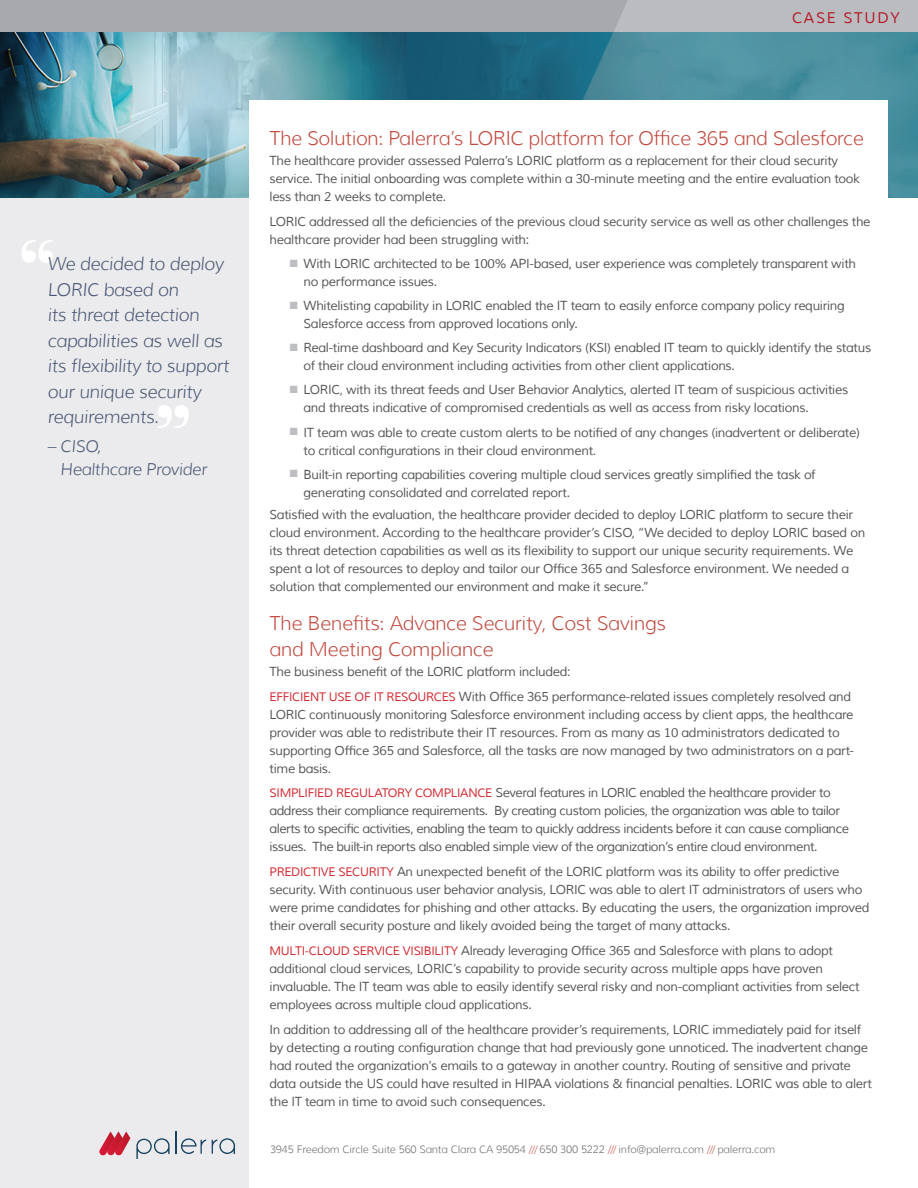
<style>
.page{position:relative;width:918px;height:1188px;background:#fff}
.page>*{position:absolute;margin:0;border:0;box-sizing:border-box;transform-origin:0 0}
.t1{font:300 19.5px/25.5px "Muli";letter-spacing:-.025em;color:#c14b40}
.t2{font:italic 300 18px/25.5px "Muli";letter-spacing:-.025em;color:#495874}
.t3{font:italic 300 16.5px/22.5px "Muli";letter-spacing:-.025em;color:#495874}
.t4{font:15px "Muli";letter-spacing:.11em;color:#b41725}
.t5{font:12.75px/18px "Muli";letter-spacing:-.025em;color:#545557}
.t6{font:300 10.5px "Muli";letter-spacing:-.015em;color:#6c6d70}
.s1{color:#bdbec1}
.s2{font-size:12px;color:#d1232a}
.s3{color:#c75f50}
</style>
<div class="page">
<div style="left:0;top:29px;width:252px;height:1159px;background:#ebebed"></div>
<div style="left:0;top:0;width:918px;height:46px;background:#bbbcbf"></div>
<div style="left:0;top:0;width:628px;height:32px;background:#a8a9ad"></div>
<img style="left:0;top:32px;width:918px;height:165px">
<div style="left:249px;top:100px;width:639px;height:1088px;background:#fff"></div>
<svg style="left:212px;top:1138px;width:23px;height:16px"></svg>
<svg style="left:136px;top:1131px;width:70px;height:28px"></svg>
<svg style="left:99px;top:1131px;width:31px;height:25px"></svg>
<svg style="left:22px;top:240px;width:31px;height:23px"></svg>
<svg style="left:158px;top:405px;width:31px;height:23px"></svg>
<p class="t4" style="left:792px;top:9px;width:109px">CASE STUDY</p>
<h2 class="t2" style="left:48px;top:251px;width:183px">We decided to deploy<br>LORIC based on<br>its threat detection capabilities as well as its flexibility to support our unique security requirements.</h2>
<p class="t3" style="left:60px;top:435px;width:148px;text-indent:-13px">– CISO,<br>Healthcare Provider</p>
<h1 class="t1" style="left:270px;top:126px;width:596px">The Solution: Palerra’s LORIC platform for Office 365 and Salesforce</h1>
<p class="t5" style="left:270px;top:152px;width:592px">The healthcare provider assessed Palerra’s LORIC platform as a replacement for their cloud security service. The initial onboarding was complete within a 30-minute meeting and the entire evaluation took less than 2 weeks to complete.</p>
<p class="t5" style="left:270px;top:213px;width:603px">LORIC addressed all the deficiencies of the previous cloud security service as well as other challenges the healthcare provider had been struggling with:</p>
<p class="t5" style="left:304px;top:255px;width:554px;text-indent:-14px"><span class="s1">■</span> With LORIC architected to be 100% API-based, user experience was completely transparent with no performance issues.</p>
<p class="t5" style="left:304px;top:297px;width:543px;text-indent:-14px"><span class="s1">■</span> Whitelisting capability in LORIC enabled the IT team to easily enforce company policy requiring<br>Salesforce access from approved locations only.</p>
<p class="t5" style="left:304px;top:339px;width:569px;text-indent:-14px"><span class="s1">■</span> Real-time dashboard and Key Security Indicators (KSI) enabled IT team to quickly identify the status of their cloud environment including activities from other client applications.</p>
<p class="t5" style="left:304px;top:381px;width:546px;text-indent:-14px"><span class="s1">■</span> LORIC, with its threat feeds and User Behavior Analytics, alerted IT team of suspicious activities and threats indicative of compromised credentials as well as access from risky locations.</p>
<p class="t5" style="left:304px;top:423px;width:558px;text-indent:-14px"><span class="s1">■</span> IT team was able to create custom alerts to be notified of any changes (inadvertent or deliberate) to critical configurations in their cloud environment.</p>
<p class="t5" style="left:304px;top:465px;width:514px;text-indent:-14px"><span class="s1">■</span> Built-in reporting capabilities covering multiple cloud services greatly simplified the task of generating consolidated and correlated report.</p>
<p class="t5" style="left:270px;top:506px;width:597px">Satisfied with the evaluation, the healthcare provider decided to deploy LORIC platform to secure their cloud environment. According to the healthcare provider’s CISO, “We decided to deploy LORIC based on its threat detection capabilities as well as its flexibility to support our unique security requirements. We spent a lot of resources to deploy and tailor our Office 365 and Salesforce environment. We needed a solution that complemented our environment and make it secure.”</p>
<h1 class="t1" style="left:270px;top:611px;width:398px">The Benefits: Advance Security, Cost Savings and Meeting Compliance</h1>
<p class="t5" style="left:270px;top:659px;width:583px;line-height:24.8px">The business benefit of the LORIC platform included:<br><span class="s2">EFFICIENT USE OF IT RESOURCES</span> With Office 365 performance-related issues completely resolved and</p>
<p class="t5" style="left:270px;top:705px;width:586px">LORIC continuously monitoring Salesforce environment including access by client apps, the healthcare provider was able to redistribute their IT resources. From as many as 10 administrators dedicated to supporting Office 365 and Salesforce, all the tasks are now managed by two administrators on a part&shy;time basis.</p>
<p class="t5" style="left:270px;top:784px;width:581px"><span class="s2">SIMPLIFIED REGULATORY COMPLIANCE</span> Several features in LORIC enabled the healthcare provider to address their compliance requirements. By creating custom policies, the organization was able to tailor alerts to specific activities, enabling the team to quickly address incidents before it can cause compliance issues. The built-in reports also enabled simple view of the organization’s entire cloud environment.</p>
<p class="t5" style="left:270px;top:863px;width:601px"><span class="s2">PREDICTIVE SECURITY</span> An unexpected benefit of the LORIC platform was its ability to offer predictive security. With continuous user behavior analysis, LORIC was able to alert IT administrators of users who were prime candidates for phishing and other attacks. By educating the users, the organization improved their overall security posture and likely avoided being the target of many attacks.</p>
<p class="t5" style="left:270px;top:942px;width:592px"><span class="s2">MULTI-CLOUD SERVICE VISIBILITY</span> Already leveraging Office 365 and Salesforce with plans to adopt additional cloud services, LORIC’s capability to provide security across multiple apps have proven invaluable. The IT team was able to easily identify several risky and non-compliant activities from select employees across multiple cloud applications.</p>
<p class="t5" style="left:270px;top:1021px;width:604px">In addition to addressing all of the healthcare provider’s requirements, LORIC immediately paid for itself by detecting a routing configuration change that had previously gone unnoticed. The inadvertent change had routed the organization’s emails to a gateway in another country. Routing of sensitive and private data outside the US could have resulted in HIPAA violations &amp; financial penalties. LORIC was able to alert the IT team in time to avoid such consequences.</p>
<p class="t6" style="left:270px;top:1143px;width:507px">3945 Freedom Circle Suite 560 Santa Clara CA 95054 <span class="s3">///</span> 650 300 5222 <span class="s3">///</span> info@palerra.com <span class="s3">///</span> palerra.com</p>
</div>
